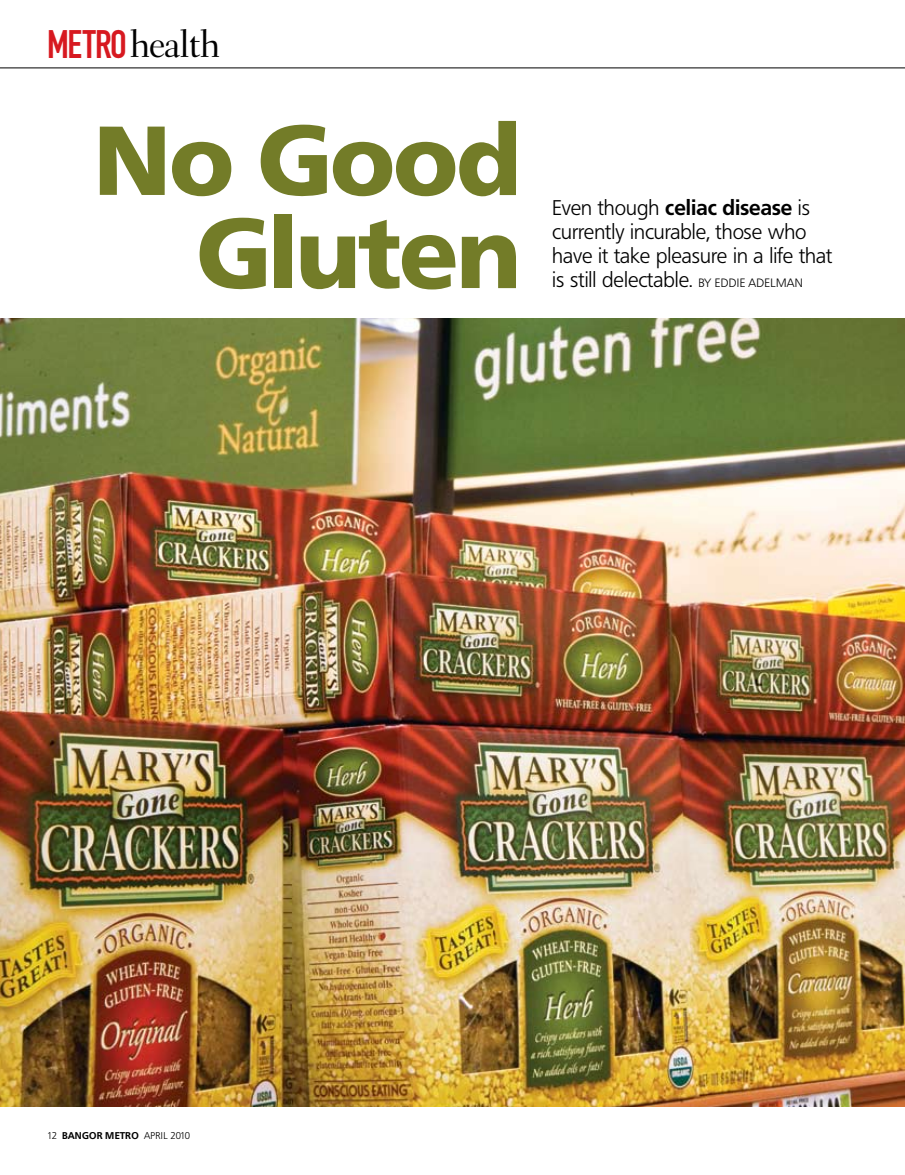
<style>
.page{position:relative;width:905px;height:1175px;background:#fff}
.page>*{position:absolute;margin:0;border:0;box-sizing:border-box;transform-origin:0 0}
.t1{font:900 97.5px/93px "Frutiger BQ";letter-spacing:-.02em;color:#737c28;text-align:right}
.t2{font:38.1px "Transitional 551 BT Medium B";letter-spacing:-.02em;color:#000}
.t3{font:300 21px/24px "Frutiger BQ";color:#000}
.t4{font:300 9.75px "Frutiger BQ";letter-spacing:.01em;color:#000}
.s1{font-family:"DIN Engschrift";font-size:39.15px;color:#d71920}
.s2{font-weight:700}
.s3{font-size:12px}
</style>
<div class="page">
<img style="left:0;top:318px;width:904px;height:788px">
<hr style="left:0;top:68px;width:904px;height:1px;background:#000">
<h2 class="t2" style="left:47px;top:20px;width:175px"><span class="s1">METRO</span>health</h2>
<h1 class="t1" style="left:94px;top:115px;width:429px">No Good<br>Gluten</h1>
<p class="t3" style="left:552px;top:195px;width:281px">Even though <span class="s2">celiac disease</span> is currently incurable, those who have it take pleasure in a life that is still delectable. <span class="s3">by Eddie Adelman</span></p>
<p class="t4" style="left:47px;top:1129px;width:144px">12 <span class="s2">Bangor Metro</span> April 2010</p>
</div>
